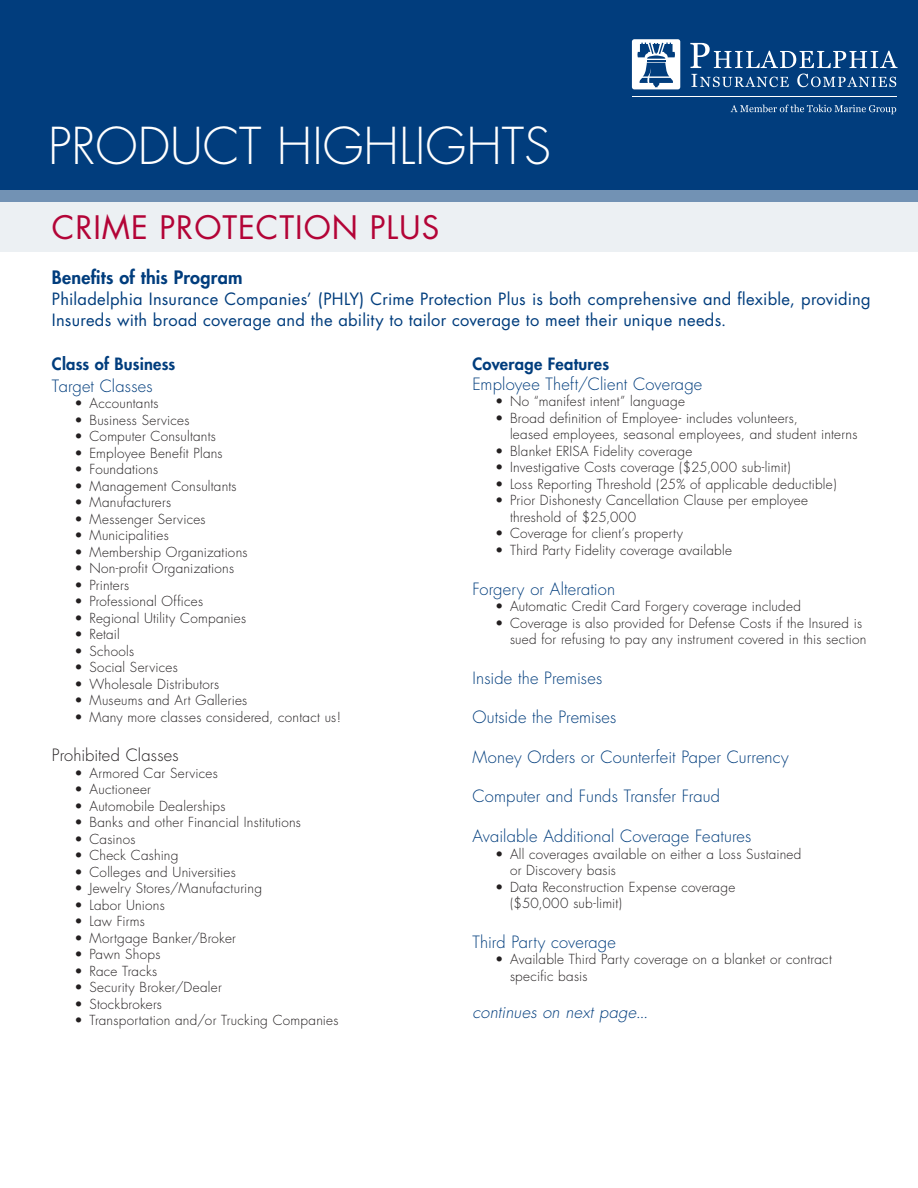
<style>
.page{position:relative;width:918px;height:1188px;background:#fff}
.page>*{position:absolute;margin:0;border:0;box-sizing:border-box;transform-origin:0 0}
.t1{font:300 49.5px "Futura";color:#fff}
.t2{font:31.5px "Futura";letter-spacing:.03em;color:#b30437}
.t3{font:800 18px "Futura";letter-spacing:.015em;color:#013d7d}
.t4{font:300 16.5px "Futura";letter-spacing:.01em;color:#013d7d}
.t5{font:16.5px/21px "Futura";letter-spacing:.015em;color:#013d7d}
.t6{font:800 16.5px "Futura";letter-spacing:.01em;color:#013d7d}
.t7{font:italic 300 16.5px "Futura";letter-spacing:.015em;color:#013d7d}
.t8{font:300 16.5px "Futura";letter-spacing:.01em;color:#231f20}
.t9{font:300 13.5px/16.5px "Futura";letter-spacing:.02em;color:#231f20}
</style>
<div class="page">
<div style="left:0;top:0;width:918px;height:202px;background:#013d7d"></div>
<svg style="left:0;top:190px;width:918px;height:62px;background:#d4dde6"></svg>
<div style="left:632px;top:39px;width:48px;height:50px;background:#fff;border-radius:3px"></div>
<svg style="left:690px;top:43px;width:208px;height:25px"></svg>
<svg style="left:691px;top:74px;width:98px;height:13px"></svg>
<svg style="left:797px;top:74px;width:99px;height:13px"></svg>
<svg style="left:637px;top:43px;width:38px;height:44px"></svg>
<hr style="left:633px;top:96px;width:264px;height:1px;background:#fff">
<svg style="left:731px;top:105px;width:165px;height:9px"></svg>
<h1 class="t1" style="left:48px;top:116px;width:505px">PRODUCT HIGHLIGHTS</h1>
<p class="t2" style="left:52px;top:208px;width:389px">CRIME PROTECTION PLUS</p>
<p class="t3" style="left:52px;top:266px;width:192px">Benefits of this Program</p>
<p class="t5" style="left:52px;top:289px;width:820px">Philadelphia Insurance Companies’ (PHLY) Crime Protection Plus is both comprehensive and flexible, providing<br>Insureds with broad coverage and the ability to tailor coverage to meet their unique needs.</p>
<p class="t6" style="left:52px;top:354px;width:125px">Class of Business</p>
<p class="t4" style="left:52px;top:376px;width:102px">Target Classes</p>
<p class="t9" style="left:74px;top:395px;width:86px">• Accountants</p>
<p class="t9" style="left:74px;top:412px;width:117px">• Business Services</p>
<p class="t9" style="left:74px;top:428px;width:143px">• Computer Consultants</p>
<p class="t9" style="left:74px;top:445px;width:150px">• Employee Benefit Plans</p>
<p class="t9" style="left:74px;top:461px;width:85px">• Foundations</p>
<p class="t9" style="left:74px;top:478px;width:164px">• Management Consultants</p>
<p class="t9" style="left:74px;top:494px;width:98px">• Manufacturers</p>
<p class="t9" style="left:74px;top:511px;width:133px">• Messenger Services</p>
<p class="t9" style="left:74px;top:527px;width:96px">• Municipalities</p>
<p class="t9" style="left:74px;top:544px;width:175px">• Membership Organizations</p>
<p class="t9" style="left:74px;top:560px;width:161px">• Non-profit Organizations</p>
<p class="t9" style="left:74px;top:577px;width:56px">• Printers</p>
<p class="t9" style="left:74px;top:593px;width:130px">• Professional Offices</p>
<p class="t9" style="left:74px;top:610px;width:173px">• Regional Utility Companies</p>
<p class="t9" style="left:74px;top:626px;width:47px">• Retail</p>
<p class="t9" style="left:74px;top:643px;width:61px">• Schools</p>
<p class="t9" style="left:74px;top:659px;width:105px">• Social Services</p>
<p class="t9" style="left:74px;top:676px;width:146px">• Wholesale Distributors</p>
<p class="t9" style="left:74px;top:692px;width:174px">• Museums and Art Galleries</p>
<p class="t9" style="left:74px;top:709px;width:268px">• Many more classes considered, contact us!</p>
<p class="t8" style="left:52px;top:745px;width:128px">Prohibited Classes</p>
<p class="t9" style="left:74px;top:765px;width:145px">• Armored Car Services</p>
<p class="t9" style="left:74px;top:782px;width:78px">• Auctioneer</p>
<p class="t9" style="left:74px;top:798px;width:153px">• Automobile Dealerships</p>
<p class="t9" style="left:74px;top:815px;width:228px">• Banks and other Financial Institutions</p>
<p class="t9" style="left:74px;top:831px;width:63px">• Casinos</p>
<p class="t9" style="left:74px;top:848px;width:106px">• Check Cashing</p>
<p class="t9" style="left:74px;top:864px;width:163px">• Colleges and Universities</p>
<p class="t9" style="left:74px;top:881px;width:189px">• Jewelry Stores/Manufacturing</p>
<p class="t9" style="left:74px;top:897px;width:92px">• Labor Unions</p>
<p class="t9" style="left:74px;top:914px;width:72px">• Law Firms</p>
<p class="t9" style="left:74px;top:930px;width:163px">• Mortgage Banker/Broker</p>
<p class="t9" style="left:74px;top:947px;width:88px">• Pawn Shops</p>
<p class="t9" style="left:74px;top:963px;width:84px">• Race Tracks</p>
<p class="t9" style="left:74px;top:980px;width:149px">• Security Broker/Dealer</p>
<p class="t9" style="left:74px;top:996px;width:89px">• Stockbrokers</p>
<p class="t9" style="left:74px;top:1013px;width:266px">• Transportation and/or Trucking Companies</p>
<p class="t6" style="left:472px;top:354px;width:138px">Coverage Features</p>
<p class="t4" style="left:472px;top:374px;width:231px">Employee Theft/Client Coverage</p>
<p class="t9" style="left:495px;top:394px;width:192px">• No “manifest intent” language</p>
<p class="t9" style="left:510px;top:410px;width:349px;text-indent:-15px">• Broad definition of Employee- includes volunteers,<br>leased employees, seasonal employees, and student interns</p>
<p class="t9" style="left:495px;top:443px;width:199px">• Blanket ERISA Fidelity coverage</p>
<p class="t9" style="left:495px;top:460px;width:297px">• Investigative Costs coverage ($25,000 sub-limit)</p>
<p class="t9" style="left:495px;top:476px;width:343px">• Loss Reporting Threshold (25% of applicable deductible)</p>
<p class="t9" style="left:510px;top:493px;width:300px;text-indent:-15px">• Prior Dishonesty Cancellation Clause per employee threshold of $25,000</p>
<p class="t9" style="left:495px;top:526px;width:190px">• Coverage for client’s property</p>
<p class="t9" style="left:495px;top:542px;width:239px">• Third Party Fidelity coverage available</p>
<p class="t4" style="left:472px;top:578px;width:144px">Forgery or Alteration</p>
<p class="t9" style="left:495px;top:598px;width:308px">• Automatic Credit Card Forgery coverage included</p>
<p class="t9" style="left:510px;top:615px;width:358px;text-indent:-15px">• Coverage is also provided for Defense Costs if the Insured is sued for refusing to pay any instrument covered in this section</p>
<p class="t4" style="left:472px;top:668px;width:131px">Inside the Premises</p>
<p class="t4" style="left:472px;top:707px;width:145px">Outside the Premises</p>
<p class="t4" style="left:472px;top:747px;width:318px">Money Orders or Counterfeit Paper Currency</p>
<p class="t4" style="left:472px;top:786px;width:249px">Computer and Funds Transfer Fraud</p>
<p class="t4" style="left:472px;top:826px;width:280px">Available Additional Coverage Features</p>
<p class="t9" style="left:510px;top:846px;width:293px;text-indent:-15px">• All coverages available on either a Loss Sustained or Discovery basis</p>
<p class="t9" style="left:510px;top:879px;width:227px;text-indent:-15px">• Data Reconstruction Expense coverage ($50,000 sub-limit)</p>
<p class="t4" style="left:472px;top:932px;width:145px">Third Party coverage</p>
<p class="t9" style="left:510px;top:951px;width:323px;text-indent:-15px">• Available Third Party coverage on a blanket or contract specific basis</p>
<p class="t7" style="left:472px;top:1002px;width:177px">continues on next page...</p>
</div>
